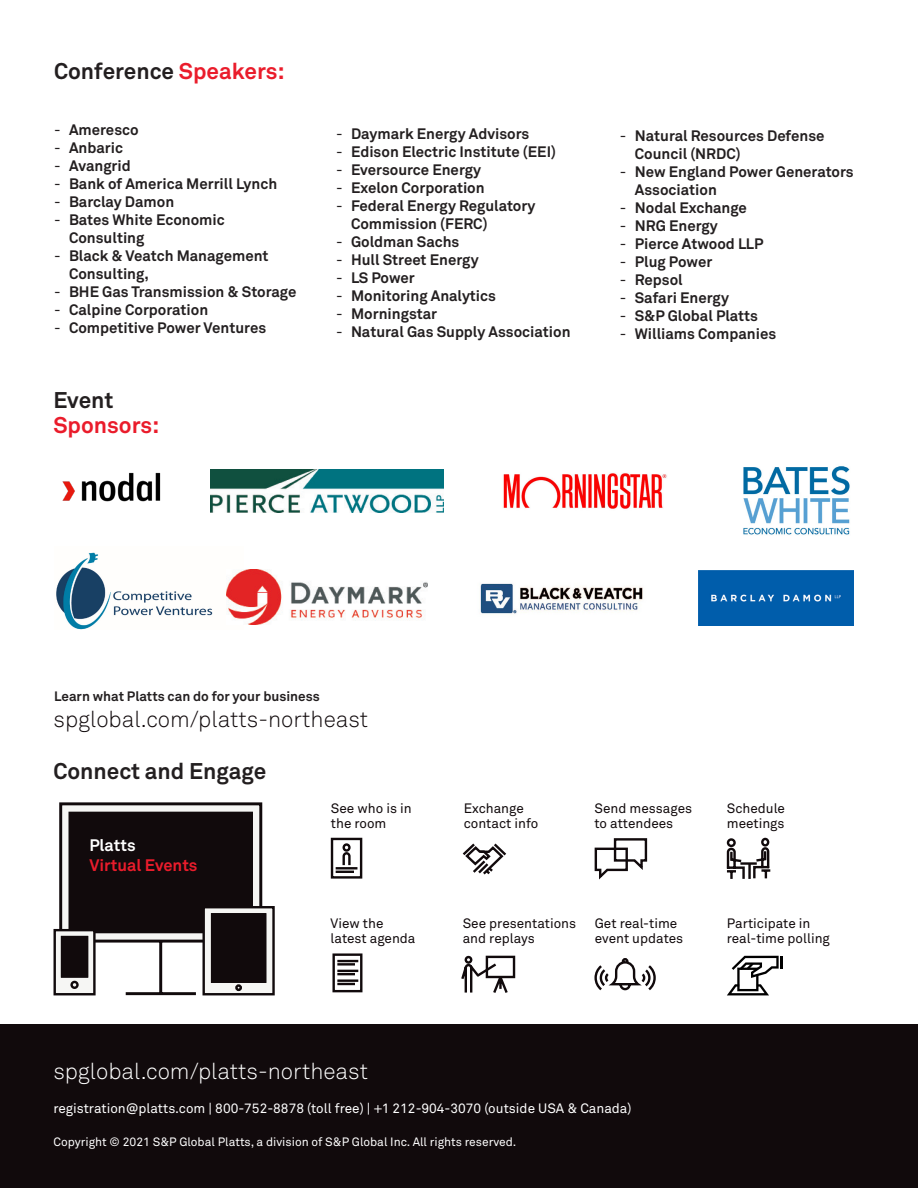
<style>
.page{position:relative;width:918px;height:1188px;background:#fff}
.page>*{position:absolute;margin:0;border:0;box-sizing:border-box;transform-origin:0 0}
.t1{font:700 22.5px "Akkurat Pro";color:#231f20}
.t2{font:300 22.5px "Akkurat Pro";color:#110a0c}
.t3{font:300 22.5px "Akkurat Pro";color:#fff}
.t4{font:700 22.5px/25.5px "Akkurat Pro";color:#ea1c2b}
.t5{font:700 16.5px/19.5px "Akkurat Pro";color:#ea1c2b}
.t6{font:700 15px/18px "Akkurat Pro";color:#231f20}
.t7{font:13.5px/15px "Akkurat Pro";color:#110a0c}
.t8{font:13.5px "Akkurat Pro";color:#fff}
.t9{font:700 13.5px "Akkurat Pro";color:#231f20}
.t10{font:12px "Akkurat Pro";color:#fff}
.s1{color:#ea1c2b}
.s2{font-weight:400}
.s3{color:#231f20}
.s4{color:#fff}
</style>
<div class="page">
<hr style="left:0;top:0;width:1px;height:1188px;background:#110a0c">
<div style="left:0;top:1024px;width:918px;height:164px;background:#110a0c"></div>
<svg style="left:330px;top:837px;width:33px;height:42px"></svg>
<svg style="left:594px;top:838px;width:54px;height:42px"></svg>
<svg style="left:462px;top:843px;width:45px;height:32px"></svg>
<svg style="left:726px;top:837px;width:45px;height:42px"></svg>
<hr style="left:748px;top:863px;width:3px;height:16px;background:#110a0c">
<div style="left:332px;top:953px;width:30px;height:39px;border:2px solid #110a0c"></div>
<hr style="left:337px;top:960px;width:21px;height:2px;background:#110a0c">
<hr style="left:337px;top:963px;width:18px;height:3px;background:#110a0c">
<hr style="left:337px;top:970px;width:21px;height:2px;background:#110a0c">
<svg style="left:337px;top:973px;width:18px;height:2px"></svg>
<hr style="left:337px;top:979px;width:21px;height:3px;background:#110a0c">
<svg style="left:337px;top:983px;width:18px;height:2px"></svg>
<div style="left:486px;top:956px;width:29px;height:22px;border:2px solid #110a0c"></div>
<svg style="left:461px;top:955px;width:49px;height:38px"></svg>
<div style="left:54px;top:929px;width:42px;height:66px;background:#f6f6f4;border:2px solid #110a0c"></div>
<svg style="left:58px;top:802px;width:217px;height:194px"></svg>
<div style="left:70px;top:981px;width:9px;height:8px;border:2px solid #110a0c;border-radius:50%"></div>
<div style="left:61px;top:936px;width:27px;height:42px;background:#110a0c"></div>
<svg style="left:727px;top:956px;width:55px;height:39px"></svg>
<svg style="left:594px;top:958px;width:62px;height:33px"></svg>
<img style="left:503px;top:473px;width:164px;height:36px">
<img style="left:211px;top:469px;width:232px;height:44px">
<img style="left:62px;top:472px;width:99px;height:30px">
<img style="left:743px;top:466px;width:107px;height:69px">
<img style="left:56px;top:552px;width:157px;height:77px">
<img style="left:226px;top:570px;width:201px;height:55px">
<img style="left:480px;top:583px;width:163px;height:31px">
<img style="left:699px;top:570px;width:155px;height:56px">
<p class="t1" style="left:54px;top:57px;width:232px">Conference <span class="s1">Speakers:</span></p>
<p class="t6" style="left:54px;top:120px;width:86px"><span class="s2">-</span> Ameresco</p>
<p class="t6" style="left:54px;top:138px;width:71px"><span class="s2">-</span> Anbaric</p>
<p class="t6" style="left:54px;top:156px;width:78px"><span class="s2">-</span> Avangrid</p>
<p class="t6" style="left:54px;top:174px;width:225px"><span class="s2">-</span> Bank of America Merrill Lynch</p>
<p class="t6" style="left:54px;top:192px;width:122px"><span class="s2">-</span> Barclay Damon</p>
<p class="t6" style="left:69px;top:210px;width:157px;text-indent:-15px"><span class="s2">-</span> Bates White Economic<br>Consulting</p>
<p class="t6" style="left:69px;top:246px;width:201px;text-indent:-15px"><span class="s2">-</span> Black &amp; Veatch Management<br>Consulting,</p>
<p class="t6" style="left:54px;top:282px;width:244px"><span class="s2">-</span> BHE Gas Transmission &amp; Storage</p>
<p class="t6" style="left:54px;top:300px;width:156px"><span class="s2">-</span> Calpine Corporation</p>
<p class="t6" style="left:54px;top:318px;width:214px"><span class="s2">-</span> Competitive Power Ventures</p>
<p class="t4" style="left:53px;top:387px;width:108px"><span class="s3">Event<br></span>Sponsors:</p>
<p class="t6" style="left:336px;top:125px;width:195px"><span class="s2">-</span> Daymark Energy Advisors</p>
<p class="t6" style="left:336px;top:143px;width:222px"><span class="s2">-</span> Edison Electric Institute (EEI)</p>
<p class="t6" style="left:336px;top:161px;width:147px"><span class="s2">-</span> Eversource Energy</p>
<p class="t6" style="left:336px;top:179px;width:150px"><span class="s2">-</span> Exelon Corporation</p>
<p class="t6" style="left:351px;top:197px;width:186px;text-indent:-15px"><span class="s2">-</span> Federal Energy Regulatory<br>Commission (FERC)</p>
<p class="t6" style="left:336px;top:233px;width:125px"><span class="s2">-</span> Goldman Sachs</p>
<p class="t6" style="left:336px;top:251px;width:144px"><span class="s2">-</span> Hull Street Energy</p>
<p class="t6" style="left:336px;top:269px;width:80px"><span class="s2">-</span> LS Power</p>
<p class="t6" style="left:336px;top:287px;width:162px"><span class="s2">-</span> Monitoring Analytics</p>
<p class="t6" style="left:336px;top:305px;width:103px"><span class="s2">-</span> Morningstar</p>
<p class="t6" style="left:336px;top:323px;width:236px"><span class="s2">-</span> Natural Gas Supply Association</p>
<p class="t6" style="left:635px;top:127px;width:191px;text-indent:-15px"><span class="s2">-</span> Natural Resources Defense<br>Council (NRDC)</p>
<p class="t6" style="left:635px;top:163px;width:220px;text-indent:-15px"><span class="s2">-</span> New England Power Generators<br>Association</p>
<p class="t6" style="left:620px;top:199px;width:129px"><span class="s2">-</span> Nodal Exchange</p>
<p class="t6" style="left:620px;top:217px;width:100px"><span class="s2">-</span> NRG Energy</p>
<p class="t6" style="left:620px;top:235px;width:145px"><span class="s2">-</span> Pierce Atwood LLP</p>
<p class="t6" style="left:620px;top:253px;width:94px"><span class="s2">-</span> Plug Power</p>
<p class="t6" style="left:620px;top:271px;width:64px"><span class="s2">-</span> Repsol</p>
<p class="t6" style="left:620px;top:289px;width:111px"><span class="s2">-</span> Safari Energy</p>
<p class="t6" style="left:620px;top:307px;width:140px"><span class="s2">-</span> S&amp;P Global Platts</p>
<p class="t6" style="left:620px;top:325px;width:158px"><span class="s2">-</span> Williams Companies</p>
<p class="t9" style="left:54px;top:688px;width:267px">Learn what Platts can do for your business</p>
<p class="t2" style="left:54px;top:705px;width:316px">spglobal.com/platts-northeast</p>
<p class="t1" style="left:53px;top:757px;width:214px">Connect and Engage</p>
<p class="t5" style="left:89px;top:836px;width:110px"><span class="s4">Platts<br></span>Virtual Events</p>
<p class="t7" style="left:331px;top:801px;width:82px">See who is in the room</p>
<p class="t7" style="left:595px;top:801px;width:99px">Send messages to attendees</p>
<p class="t7" style="left:464px;top:801px;width:76px">Exchange contact info</p>
<p class="t7" style="left:727px;top:801px;width:60px">Schedule meetings</p>
<p class="t7" style="left:331px;top:915px;width:86px">View the latest agenda</p>
<p class="t7" style="left:463px;top:915px;width:115px">See presentations and replays</p>
<p class="t7" style="left:595px;top:915px;width:90px">Get real-time event updates</p>
<p class="t7" style="left:727px;top:915px;width:105px">Participate in real-time polling</p>
<p class="t3" style="left:53px;top:1057px;width:316px">spglobal.com/platts-northeast</p>
<p class="t8" style="left:53px;top:1101px;width:580px">registration@platts.com | 800-752-8878 (toll free) | +1 212-904-3070 (outside USA &amp; Canada)</p>
<p class="t10" style="left:54px;top:1135px;width:464px">Copyright © 2021 S&amp;P Global Platts, a division of S&amp;P Global Inc. All rights reserved.</p>
</div>
